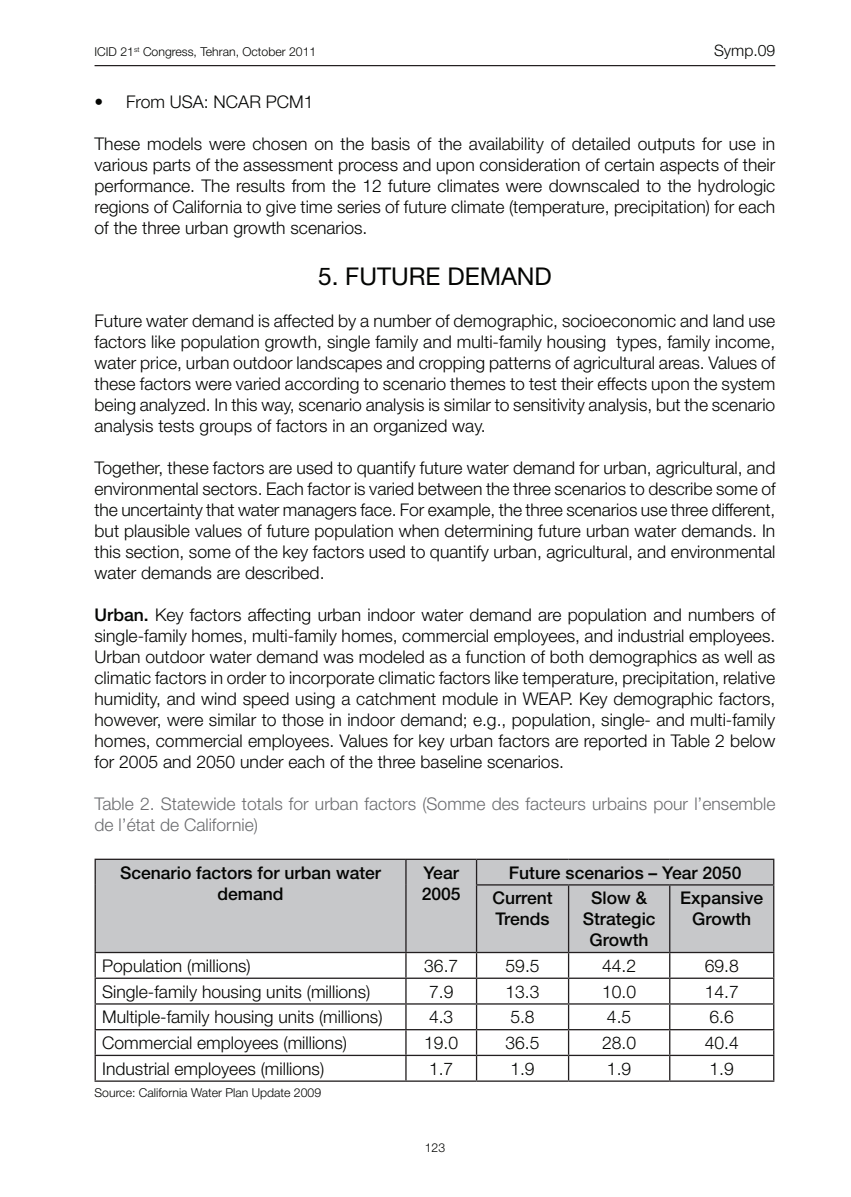
<style>
.page{position:relative;width:851px;height:1197px;background:#fff}
.page>*{position:absolute;margin:0;border:0;box-sizing:border-box;transform-origin:0 0}
.t1{font:24.5px "Helvetica Neue";color:#040503}
.t2{font:300 17.5px/21px "Helvetica Neue";color:#040503;text-align:justify}
.t3{font:500 17.5px/21px "Helvetica Neue";color:#040503;text-align:center}
.t4{font:300 17.5px/21px "Helvetica Neue";color:#6c6d70}
.t5{font:300 15.75px "Helvetica Neue";color:#040503}
.t6{font:300 12.25px "Helvetica Neue";color:#040503}
.s1{font-weight:500}
</style>
<div class="page">
<hr style="left:94px;top:65px;width:681px;height:1px;background:#231f20">
<div style="left:96px;top:860px;width:677px;height:92px;background:#c7c8ca"></div>
<hr style="left:94px;top:859px;width:312px;height:1px;background:#231f20">
<hr style="left:94px;top:860px;width:2px;height:25px;background:#231f20">
<hr style="left:406px;top:859px;width:70px;height:1px;background:#231f20">
<svg style="left:405px;top:860px;width:1px;height:25px"></svg>
<hr style="left:476px;top:859px;width:92px;height:1px;background:#231f20">
<svg style="left:476px;top:860px;width:1px;height:24px"></svg>
<hr style="left:568px;top:859px;width:101px;height:1px;background:#231f20">
<hr style="left:669px;top:859px;width:105px;height:1px;background:#231f20">
<svg style="left:773px;top:860px;width:1px;height:24px"></svg>
<hr style="left:94px;top:885px;width:2px;height:67px;background:#231f20">
<hr style="left:405px;top:885px;width:1px;height:67px;background:#231f20">
<hr style="left:476px;top:884px;width:92px;height:2px;background:#231f20">
<hr style="left:476px;top:886px;width:1px;height:66px;background:#231f20">
<hr style="left:568px;top:884px;width:101px;height:2px;background:#231f20">
<hr style="left:568px;top:886px;width:1px;height:66px;background:#231f20">
<hr style="left:669px;top:884px;width:105px;height:2px;background:#231f20">
<hr style="left:669px;top:886px;width:1px;height:66px;background:#231f20">
<hr style="left:773px;top:886px;width:1px;height:66px;background:#231f20">
<hr style="left:94px;top:952px;width:312px;height:1px;background:#231f20">
<hr style="left:94px;top:953px;width:2px;height:25px;background:#231f20">
<hr style="left:406px;top:952px;width:70px;height:1px;background:#231f20">
<hr style="left:476px;top:952px;width:92px;height:1px;background:#231f20">
<hr style="left:568px;top:952px;width:101px;height:1px;background:#231f20">
<hr style="left:669px;top:952px;width:105px;height:1px;background:#231f20">
<hr style="left:94px;top:978px;width:312px;height:1px;background:#231f20">
<hr style="left:94px;top:979px;width:2px;height:24px;background:#231f20">
<hr style="left:406px;top:978px;width:70px;height:1px;background:#231f20">
<hr style="left:476px;top:978px;width:92px;height:1px;background:#231f20">
<hr style="left:568px;top:978px;width:101px;height:1px;background:#231f20">
<hr style="left:669px;top:978px;width:105px;height:1px;background:#231f20">
<hr style="left:94px;top:1003px;width:312px;height:2px;background:#231f20">
<hr style="left:94px;top:1005px;width:2px;height:24px;background:#231f20">
<hr style="left:406px;top:1003px;width:70px;height:2px;background:#231f20">
<hr style="left:476px;top:1003px;width:92px;height:2px;background:#231f20">
<hr style="left:568px;top:1003px;width:101px;height:2px;background:#231f20">
<hr style="left:669px;top:1003px;width:105px;height:2px;background:#231f20">
<hr style="left:94px;top:1029px;width:312px;height:1px;background:#231f20">
<hr style="left:94px;top:1030px;width:2px;height:25px;background:#231f20">
<hr style="left:406px;top:1029px;width:70px;height:1px;background:#231f20">
<hr style="left:476px;top:1029px;width:92px;height:1px;background:#231f20">
<hr style="left:568px;top:1029px;width:101px;height:1px;background:#231f20">
<hr style="left:669px;top:1029px;width:105px;height:1px;background:#231f20">
<hr style="left:94px;top:1055px;width:312px;height:1px;background:#231f20">
<hr style="left:94px;top:1056px;width:2px;height:24px;background:#231f20">
<hr style="left:406px;top:1055px;width:70px;height:1px;background:#231f20">
<svg style="left:405px;top:953px;width:1px;height:127px"></svg>
<hr style="left:476px;top:1055px;width:92px;height:1px;background:#231f20">
<svg style="left:476px;top:953px;width:1px;height:127px"></svg>
<hr style="left:568px;top:1055px;width:101px;height:1px;background:#231f20">
<svg style="left:568px;top:953px;width:1px;height:127px"></svg>
<hr style="left:669px;top:1055px;width:105px;height:1px;background:#231f20">
<svg style="left:669px;top:953px;width:1px;height:127px"></svg>
<svg style="left:773px;top:953px;width:1px;height:127px"></svg>
<hr style="left:94px;top:1080px;width:312px;height:2px;background:#231f20">
<hr style="left:406px;top:1080px;width:70px;height:2px;background:#231f20">
<hr style="left:476px;top:1080px;width:92px;height:2px;background:#231f20">
<hr style="left:568px;top:1080px;width:101px;height:2px;background:#231f20">
<hr style="left:669px;top:1080px;width:105px;height:2px;background:#231f20">
<p class="t6" style="left:95px;top:45px;width:223px">ICID 21<sup>st</sup> Congress, Tehran, October 2011</p>
<p class="t5" style="left:714px;top:41px;width:63px">Symp.09</p>
<p class="t2" style="left:94px;top:91px;width:220px">• From USA: NCAR PCM1</p>
<p class="t2" style="left:94px;top:133px;width:682px">These models were chosen on the basis of the availability of detailed outputs for use in various parts of the assessment process and upon consideration of certain aspects of their performance. The results from the 12 future climates were downscaled to the hydrologic regions of California to give time series of future climate (temperature, precipitation) for each of the three urban growth scenarios.</p>
<h1 class="t1" style="left:318px;top:261px;width:235px">5. FUTURE DEMAND</h1>
<p class="t2" style="left:94px;top:310px;width:682px">Future water demand is affected by a number of demographic, socioeconomic and land use factors like population growth, single family and multi-family housing types, family income, water price, urban outdoor landscapes and cropping patterns of agricultural areas. Values of these factors were varied according to scenario themes to test their effects upon the system being analyzed. In this way, scenario analysis is similar to sensitivity analysis, but the scenario analysis tests groups of factors in an organized way.</p>
<p class="t2" style="left:94px;top:457px;width:682px">Together, these factors are used to quantify future water demand for urban, agricultural, and environmental sectors. Each factor is varied between the three scenarios to describe some of the uncertainty that water managers face. For example, the three scenarios use three different, but plausible values of future population when determining future urban water demands. In this section, some of the key factors used to quantify urban, agricultural, and environmental water demands are described.</p>
<p class="t2" style="left:94px;top:604px;width:682px"><span class="s1">Urban.</span> Key factors affecting urban indoor water demand are population and numbers of single-family homes, multi-family homes, commercial employees, and industrial employees.<br>Urban outdoor water demand was modeled as a function of both demographics as well as climatic factors in order to incorporate climatic factors like temperature, precipitation, relative humidity, and wind speed using a catchment module in WEAP. Key demographic factors, however, were similar to those in indoor demand; e.g., population, single- and multi-family homes, commercial employees. Values for key urban factors are reported in Table 2 below for 2005 and 2050 under each of the three baseline scenarios.</p>
<p class="t4" style="left:94px;top:793px;width:682px">Table 2. Statewide totals for urban factors (Somme des facteurs urbains pour l’ensemble de l’état de Californie)</p>
<p class="t3" style="left:120px;top:862px;width:262px">Scenario factors for urban water demand</p>
<p class="t3" style="left:422px;top:862px;width:40px;text-align:left">Year<br>2005</p>
<p class="t3" style="left:492px;top:859px;width:250px;line-height:25.6px;text-align:left;text-indent:16px">Future scenarios – Year 2050<br>Current</p>
<p class="t3" style="left:495px;top:908px;width:56px">Trends</p>
<p class="t3" style="left:582px;top:887px;width:74px">Slow &amp;<br>Strategic<br>Growth</p>
<p class="t3" style="left:680px;top:887px;width:85px">Expansive<br>Growth</p>
<p class="t2" style="left:102px;top:955px;width:150px">Population (millions)</p>
<p class="t2" style="left:424px;top:955px;width:36px">36.7</p>
<p class="t2" style="left:505px;top:955px;width:36px">59.5</p>
<p class="t2" style="left:602px;top:955px;width:36px">44.2</p>
<p class="t2" style="left:704px;top:955px;width:36px">69.8</p>
<p class="t2" style="left:102px;top:981px;width:269px">Single-family housing units (millions)</p>
<p class="t2" style="left:429px;top:981px;width:26px">7.9</p>
<p class="t2" style="left:505px;top:981px;width:36px">13.3</p>
<p class="t2" style="left:602px;top:981px;width:36px">10.0</p>
<p class="t2" style="left:704px;top:981px;width:36px">14.7</p>
<p class="t2" style="left:102px;top:1006px;width:282px">Multiple-family housing units (millions)</p>
<p class="t2" style="left:429px;top:1006px;width:26px">4.3</p>
<p class="t2" style="left:510px;top:1006px;width:26px">5.8</p>
<p class="t2" style="left:607px;top:1006px;width:26px">4.5</p>
<p class="t2" style="left:709px;top:1006px;width:26px">6.6</p>
<p class="t2" style="left:102px;top:1032px;width:246px">Commercial employees (millions)</p>
<p class="t2" style="left:424px;top:1032px;width:36px">19.0</p>
<p class="t2" style="left:505px;top:1032px;width:36px">36.5</p>
<p class="t2" style="left:602px;top:1032px;width:36px">28.0</p>
<p class="t2" style="left:704px;top:1032px;width:36px">40.4</p>
<p class="t2" style="left:102px;top:1058px;width:223px">Industrial employees (millions)</p>
<p class="t2" style="left:429px;top:1058px;width:26px">1.7</p>
<p class="t2" style="left:510px;top:1058px;width:26px">1.9</p>
<p class="t2" style="left:607px;top:1058px;width:26px">1.9</p>
<p class="t2" style="left:709px;top:1058px;width:26px">1.9</p>
<p class="t6" style="left:94px;top:1086px;width:228px">Source: California Water Plan Update 2009</p>
<p class="t6" style="left:424px;top:1141px;width:22px">123</p>
</div>
